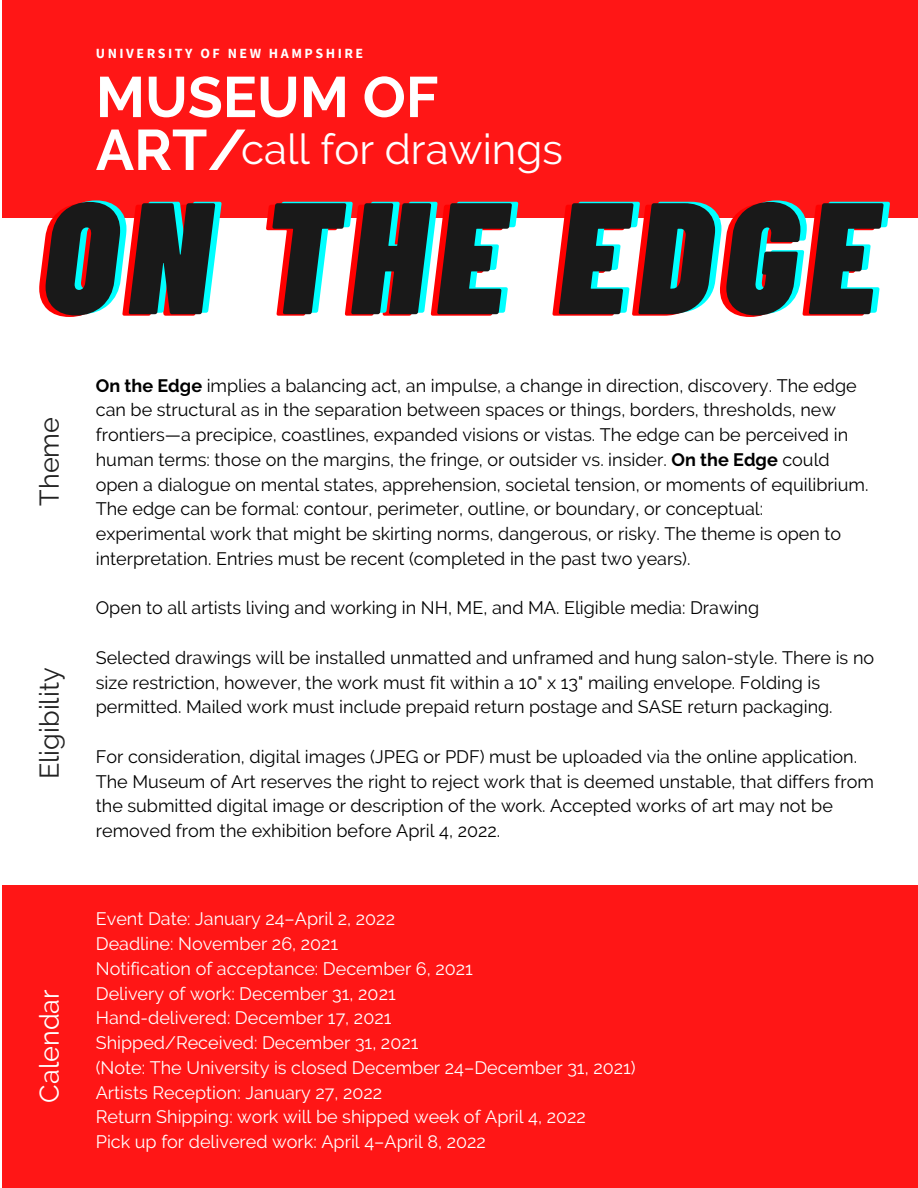
<style>
.page{position:relative;width:918px;height:1188px;background:#fff}
.page>*{position:absolute;margin:0;border:0;box-sizing:border-box;transform-origin:0 0}
.t1{font:italic 900 158.55px "Barlow Condensed";letter-spacing:.07em;color:#0ff}
.t2{font:700 57px/52.8px "Raleway";color:#fff}
.t3{font:42px "Raleway";color:#fff}
.t4{font:27px "Raleway";color:#222}
.t5{font:27px "Raleway";color:#fff}
.t6{font:18px/24.8px "Raleway";color:#000}
.t7{font:18px "Raleway";color:#fff}
.t8{font:700 13.95px "Source Sans Pro";letter-spacing:.18em;color:#fff}
.s1{font-weight:700}
</style>
<div class="page">
<div style="left:2px;top:0;width:916px;height:217px;background:#ff1616"></div>
<div style="left:2px;top:885px;width:916px;height:303px;background:#ff1616"></div>
<p class="t8" style="left:96px;top:44px;width:269px">UNIVERSITY OF NEW HAMPSHIRE</p>
<p class="t2" style="left:96px;top:71px;width:344px">MUSEUM OF<br>ART/</p>
<p class="t3" style="left:241px;top:125px;width:323px">call for drawings</p>
<p class="t1" style="left:48px;top:154px;width:836px">ON THE EDGE</p>
<p class="t4" style="left:33px;top:506px;width:90px;rotate:-90deg">Theme</p>
<p class="t4" style="left:33px;top:779px;width:113px;rotate:-90deg">Eligibility</p>
<p class="t5" style="left:33px;top:1103px;width:115px;rotate:-90deg">Calendar</p>
<p class="t6" style="left:96px;top:373px;width:774px"><span class="s1">On the Edge</span> implies a balancing act, an impulse, a change in direction, discovery. The edge can be structural as in the separation between spaces or things, borders, thresholds, new frontiers—a precipice, coastlines, expanded visions or vistas. The edge can be perceived in human terms: those on the margins, the fringe, or outsider vs. insider. <span class="s1">On the Edge</span> could open a dialogue on mental states, apprehension, societal tension, or moments of equilibrium.<br>The edge can be formal: contour, perimeter, outline, or boundary, or conceptual: experimental work that might be skirting norms, dangerous, or risky. The theme is open to interpretation. Entries must be recent (completed in the past two years).</p>
<p class="t6" style="left:96px;top:596px;width:665px">Open to all artists living and working in NH, ME, and MA. Eligible media: Drawing</p>
<p class="t6" style="left:96px;top:645px;width:780px">Selected drawings will be installed unmatted and unframed and hung salon-style. There is no size restriction, however, the work must fit within a 10" x 13" mailing envelope. Folding is permitted. Mailed work must include prepaid return postage and SASE return packaging.</p>
<p class="t6" style="left:96px;top:744px;width:780px">For consideration, digital images (JPEG or PDF) must be uploaded via the online application.<br>The Museum of Art reserves the right to reject work that is deemed unstable, that differs from the submitted digital image or description of the work. Accepted works of art may not be removed from the exhibition before April 4, 2022.</p>
<p class="t7" style="left:96px;top:908px;width:301px">Event Date: January 24–April 2, 2022</p>
<p class="t7" style="left:96px;top:933px;width:244px">Deadline: November 26, 2021</p>
<p class="t7" style="left:96px;top:958px;width:379px">Notification of acceptance: December 6, 2021</p>
<p class="t7" style="left:96px;top:983px;width:301px">Delivery of work: December 31, 2021</p>
<p class="t7" style="left:96px;top:1007px;width:297px">Hand-delivered: December 17, 2021</p>
<p class="t7" style="left:96px;top:1032px;width:324px">Shipped/Received: December 31, 2021</p>
<p class="t7" style="left:96px;top:1057px;width:541px">(Note: The University is closed December 24–December 31, 2021)</p>
<p class="t7" style="left:96px;top:1082px;width:288px">Artists Reception: January 27, 2022</p>
<p class="t7" style="left:96px;top:1106px;width:492px">Return Shipping: work will be shipped week of April 4, 2022</p>
<p class="t7" style="left:96px;top:1131px;width:392px">Pick up for delivered work: April 4–April 8, 2022</p>
</div>
